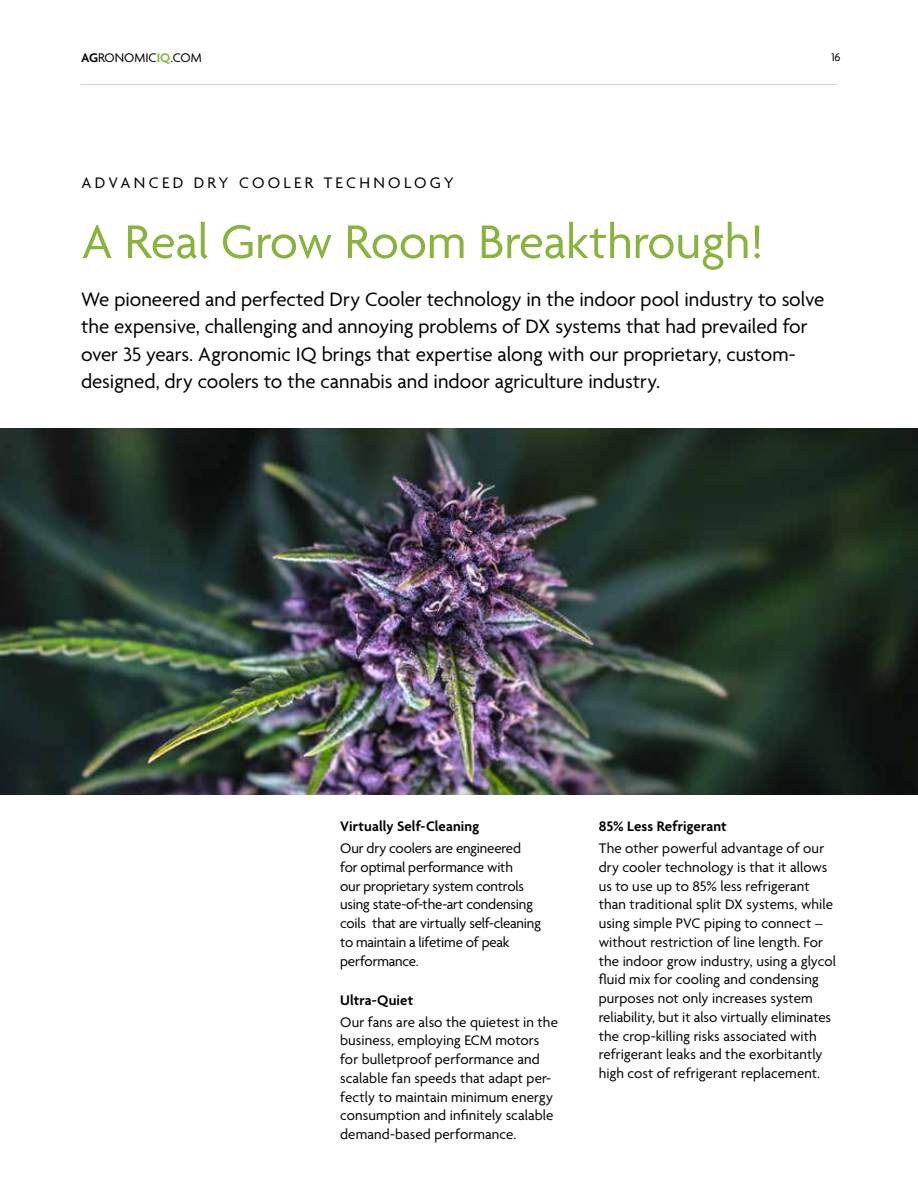
<style>
.page{position:relative;width:918px;height:1188px;background:#fff}
.page>*{position:absolute;margin:0;border:0;box-sizing:border-box;transform-origin:0 0}
.t1{font:51px "Agenda";color:#89b43c}
.t2{font:21px/27px "Agenda";color:#000}
.t3{font:16.5px "Agenda";letter-spacing:.2em;color:#000}
.t4{font:15px/18.8px "Agenda";color:#000}
.t5{font:600 15px "Agenda";letter-spacing:.005em;color:#000}
.t6{font:13.5px "Agenda";color:#000}
.t7{font:12px "Agenda";color:#000}
.s1{font-weight:600}
.s2{font-weight:600;color:#89b43c}
</style>
<div class="page">
<img style="left:0;top:428px;width:918px;height:367px">
<hr style="left:81px;top:84px;width:756px;height:1px;background:#d4d4d4">
<p class="t6" style="left:81px;top:49px;width:122px"><span class="s1">AG</span>RONOMIC<span class="s2">IQ</span>.COM</p>
<p class="t7" style="left:831px;top:50px;width:11px">16</p>
<p class="t3" style="left:82px;top:173px;width:374px">ADVANCED DRY COOLER TECHNOLOGY</p>
<h1 class="t1" style="left:82px;top:211px;width:683px">A Real Grow Room Breakthrough!</h1>
<p class="t2" style="left:81px;top:286px;width:745px">We pioneered and perfected Dry Cooler technology in the indoor pool industry to solve the expensive, challenging and annoying problems of DX systems that had prevailed for over 35 years. Agronomic IQ brings that expertise along with our proprietary, custom&shy;designed, dry coolers to the cannabis and indoor agriculture industry.</p>
<p class="t5" style="left:340px;top:818px;width:141px">Virtually Self-Cleaning</p>
<p class="t4" style="left:340px;top:839px;width:202px">Our dry coolers are engineered for optimal performance with<br>our proprietary system controls using state-of-the-art condensing coils that are virtually self-cleaning to maintain a lifetime of peak performance.</p>
<p class="t5" style="left:340px;top:992px;width:75px">Ultra-Quiet</p>
<p class="t4" style="left:340px;top:1012px;width:219px">Our fans are also the quietest in the business, employing ECM motors for bulletproof performance and scalable fan speeds that adapt per&shy;fectly to maintain minimum energy consumption and infinitely scalable demand-based performance.</p>
<p class="t5" style="left:599px;top:818px;width:130px">85% Less Refrigerant</p>
<p class="t4" style="left:599px;top:839px;width:239px">The other powerful advantage of our dry cooler technology is that it allows us to use up to 85% less refrigerant than traditional split DX systems, while using simple PVC piping to connect – without restriction of line length. For the indoor grow industry, using a glycol fluid mix for cooling and condensing purposes not only increases system reliability, but it also virtually eliminates the crop-killing risks associated with refrigerant leaks and the exorbitantly high cost of refrigerant replacement.</p>
</div>
